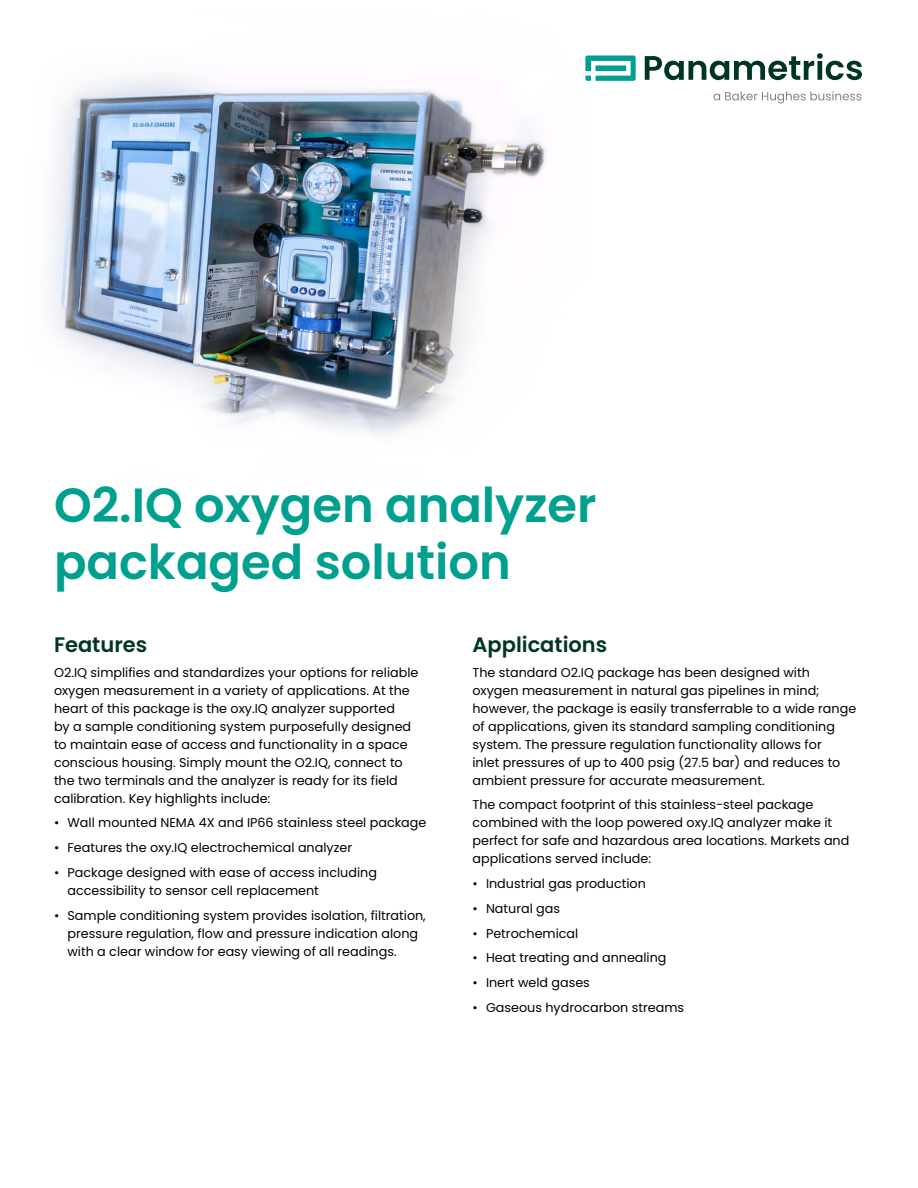
<style>
.page{position:relative;width:918px;height:1188px;background:#fff}
.page>*{position:absolute;margin:0;border:0;box-sizing:border-box;transform-origin:0 0}
.t1{font:600 48px/57.6px "Poppins";color:#00a08e}
.t2{font:600 21px "Poppins";color:#003525}
.t3{font:12.75px/18px "Poppins";color:#000}
</style>
<div class="page">
<img style="left:52px;top:55px;width:539px;height:379px">
<svg style="left:585px;top:56px;width:51px;height:25px"></svg>
<svg style="left:645px;top:53px;width:217px;height:27px"></svg>
<svg style="left:714px;top:91px;width:147px;height:13px"></svg>
<h1 class="t1" style="left:54px;top:476px;width:544px">O2.IQ oxygen analyzer packaged solution</h1>
<h2 class="t2" style="left:54px;top:632px;width:95px">Features</h2>
<p class="t3" style="left:54px;top:663px;width:366px">O2.IQ simplifies and standardizes your options for reliable oxygen measurement in a variety of applications. At the heart of this package is the oxy.IQ analyzer supported<br>by a sample conditioning system purposefully designed to maintain ease of access and functionality in a space conscious housing. Simply mount the O2.IQ, connect to the two terminals and the analyzer is ready for its field calibration. Key highlights include:</p>
<p class="t3" style="left:54px;top:814px;width:374px">• Wall mounted NEMA 4X and IP66 stainless steel package</p>
<p class="t3" style="left:54px;top:839px;width:300px">• Features the oxy.IQ electrochemical analyzer</p>
<p class="t3" style="left:68px;top:863px;width:311px;text-indent:-14px">• Package designed with ease of access including accessibility to sensor cell replacement</p>
<p class="t3" style="left:68px;top:906px;width:360px;text-indent:-14px">• Sample conditioning system provides isolation, filtration, pressure regulation, flow and pressure indication along with a clear window for easy viewing of all readings.</p>
<h2 class="t2" style="left:472px;top:632px;width:136px">Applications</h2>
<p class="t3" style="left:472px;top:663px;width:385px">The standard O2.IQ package has been designed with oxygen measurement in natural gas pipelines in mind; however, the package is easily transferrable to a wide range of applications, given its standard sampling conditioning system. The pressure regulation functionality allows for<br>inlet pressures of up to 400 psig (27.5 bar) and reduces to ambient pressure for accurate measurement.</p>
<p class="t3" style="left:472px;top:796px;width:378px">The compact footprint of this stainless-steel package combined with the loop powered oxy.IQ analyzer make it perfect for safe and hazardous area locations. Markets and applications served include:</p>
<p class="t3" style="left:472px;top:875px;width:175px">• Industrial gas production</p>
<p class="t3" style="left:472px;top:900px;width:89px">• Natural gas</p>
<p class="t3" style="left:472px;top:924px;width:107px">• Petrochemical</p>
<p class="t3" style="left:472px;top:949px;width:196px">• Heat treating and annealing</p>
<p class="t3" style="left:472px;top:974px;width:119px">• Inert weld gases</p>
<p class="t3" style="left:472px;top:998px;width:213px">• Gaseous hydrocarbon streams</p>
</div>
